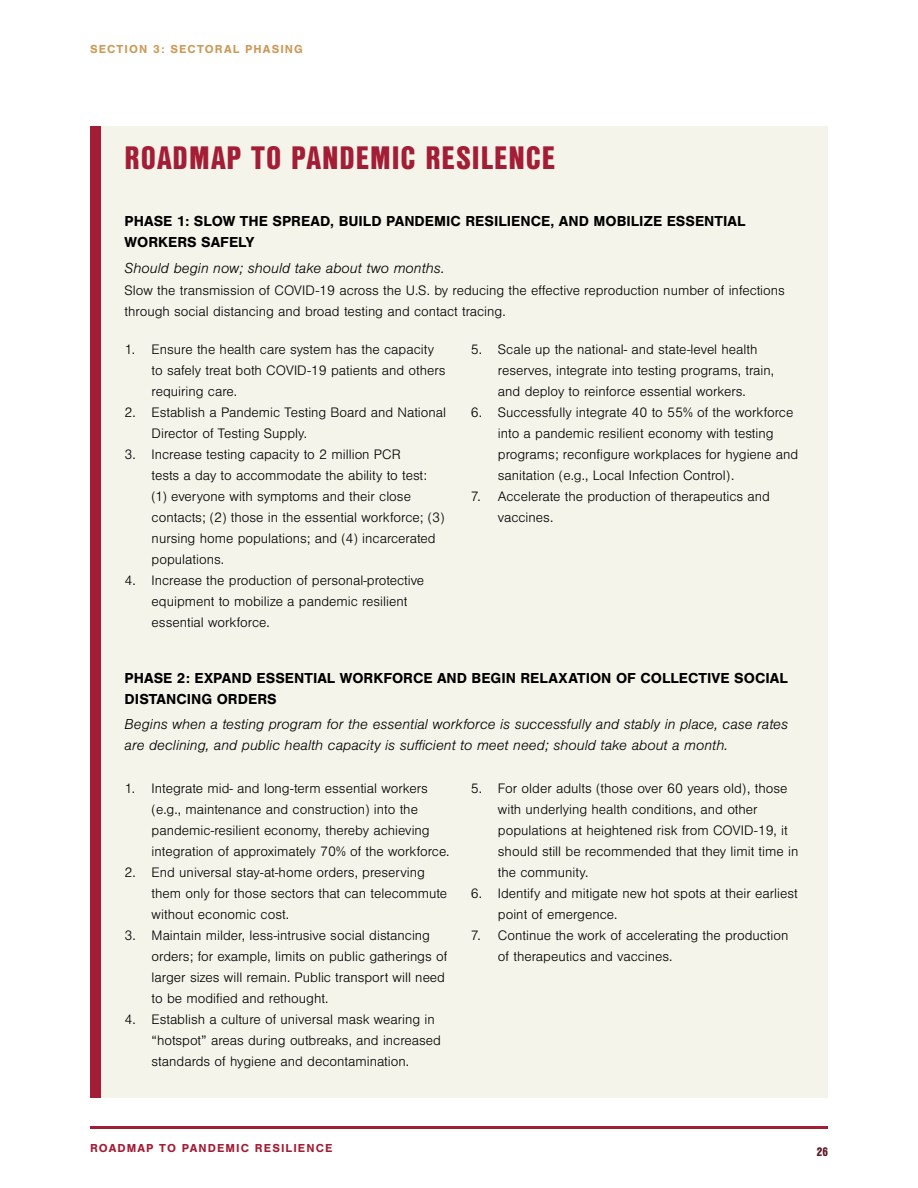
<style>
.page{position:relative;width:918px;height:1188px;background:#fff}
.page>*{position:absolute;margin:0;border:0;box-sizing:border-box;transform-origin:0 0}
.t1{font:900 31.5px "Nimbus San Con L";letter-spacing:.03em;color:#a41d36}
.t2{font:italic 300 15px/21px "Nimbus San";color:#000}
.t3{font:700 15px/21px "Nimbus San";color:#000}
.t4{font:300 14.25px/21px "Nimbus San";color:#000}
.t5{font:700 12px "Nimbus San";letter-spacing:.09em;color:#a41d36}
.t6{font:700 12px "Nimbus San";letter-spacing:.09em;color:#cc9a57}
.t7{font:900 12px "Nimbus San Con L";color:#5a1928}
</style>
<div class="page">
<hr style="left:90px;top:1126px;width:738px;height:3px;background:#a41d36">
<div style="left:101px;top:126px;width:727px;height:972px;background:#f5f4ea"></div>
<div style="left:90px;top:126px;width:11px;height:972px;background:#a41d36"></div>
<p class="t6" style="left:90px;top:42px;width:214px">SECTION 3: SECTORAL PHASING</p>
<h1 class="t1" style="left:125px;top:134px;width:432px">ROADMAP TO PANDEMIC RESILENCE</h1>
<p class="t3" style="left:125px;top:211px;width:622px">PHASE 1: SLOW THE SPREAD, BUILD PANDEMIC RESILIENCE, AND MOBILIZE ESSENTIAL<br>WORKERS SAFELY</p>
<p class="t2" style="left:125px;top:257px;width:322px">Should begin now; should take about two months.</p>
<p class="t4" style="left:125px;top:280px;width:662px">Slow the transmission of COVID-19 across the U.S. by reducing the effective reproduction number of infections through social distancing and broad testing and contact tracing.</p>
<p class="t4" style="left:152px;top:339px;width:295px;text-indent:-27px">1. Ensure the health care system has the capacity to safely treat both COVID-19 patients and others requiring care.</p>
<p class="t4" style="left:152px;top:402px;width:296px;text-indent:-27px">2. Establish a Pandemic Testing Board and National<br>Director of Testing Supply.</p>
<p class="t4" style="left:152px;top:444px;width:295px;text-indent:-27px">3. Increase testing capacity to 2 million PCR<br>tests a day to accommodate the ability to test: (1) everyone with symptoms and their close contacts; (2) those in the essential workforce; (3) nursing home populations; and (4) incarcerated populations.</p>
<p class="t4" style="left:152px;top:570px;width:274px;text-indent:-27px">4. Increase the production of personal-protective equipment to mobilize a pandemic resilient essential workforce.</p>
<p class="t4" style="left:498px;top:339px;width:278px;text-indent:-27px">5. Scale up the national- and state-level health reserves, integrate into testing programs, train, and deploy to reinforce essential workers.</p>
<p class="t4" style="left:498px;top:402px;width:302px;text-indent:-27px">6. Successfully integrate 40 to 55% of the workforce into a pandemic resilient economy with testing programs; reconfigure workplaces for hygiene and sanitation (e.g., Local Infection Control).</p>
<p class="t4" style="left:498px;top:486px;width:274px;text-indent:-27px">7. Accelerate the production of therapeutics and vaccines.</p>
<p class="t3" style="left:125px;top:667px;width:665px">PHASE 2: EXPAND ESSENTIAL WORKFORCE AND BEGIN RELAXATION OF COLLECTIVE SOCIAL<br>DISTANCING ORDERS</p>
<p class="t2" style="left:125px;top:714px;width:665px">Begins when a testing program for the essential workforce is successfully and stably in place, case rates are declining, and public health capacity is sufficient to meet need; should take about a month.</p>
<p class="t4" style="left:152px;top:778px;width:299px;text-indent:-27px">1. Integrate mid- and long-term essential workers (e.g., maintenance and construction) into the pandemic-resilient economy, thereby achieving integration of approximately 70% of the workforce.</p>
<p class="t4" style="left:152px;top:862px;width:297px;text-indent:-27px">2. End universal stay-at-home orders, preserving them only for those sectors that can telecommute without economic cost.</p>
<p class="t4" style="left:152px;top:925px;width:297px;text-indent:-27px">3. Maintain milder, less-intrusive social distancing orders; for example, limits on public gatherings of larger sizes will remain. Public transport will need to be modified and rethought.</p>
<p class="t4" style="left:152px;top:1009px;width:291px;text-indent:-27px">4. Establish a culture of universal mask wearing in “hotspot” areas during outbreaks, and increased standards of hygiene and decontamination.</p>
<p class="t4" style="left:498px;top:778px;width:302px;text-indent:-27px">5. For older adults (those over 60 years old), those with underlying health conditions, and other populations at heightened risk from COVID-19, it should still be recommended that they limit time in the community.</p>
<p class="t4" style="left:498px;top:883px;width:301px;text-indent:-27px">6. Identify and mitigate new hot spots at their earliest point of emergence.</p>
<p class="t4" style="left:498px;top:925px;width:292px;text-indent:-27px">7. Continue the work of accelerating the production of therapeutics and vaccines.</p>
<p class="t5" style="left:90px;top:1141px;width:244px">ROADMAP TO PANDEMIC RESILIENCE</p>
<p class="t7" style="left:817px;top:1143px;width:13px">26</p>
</div>
